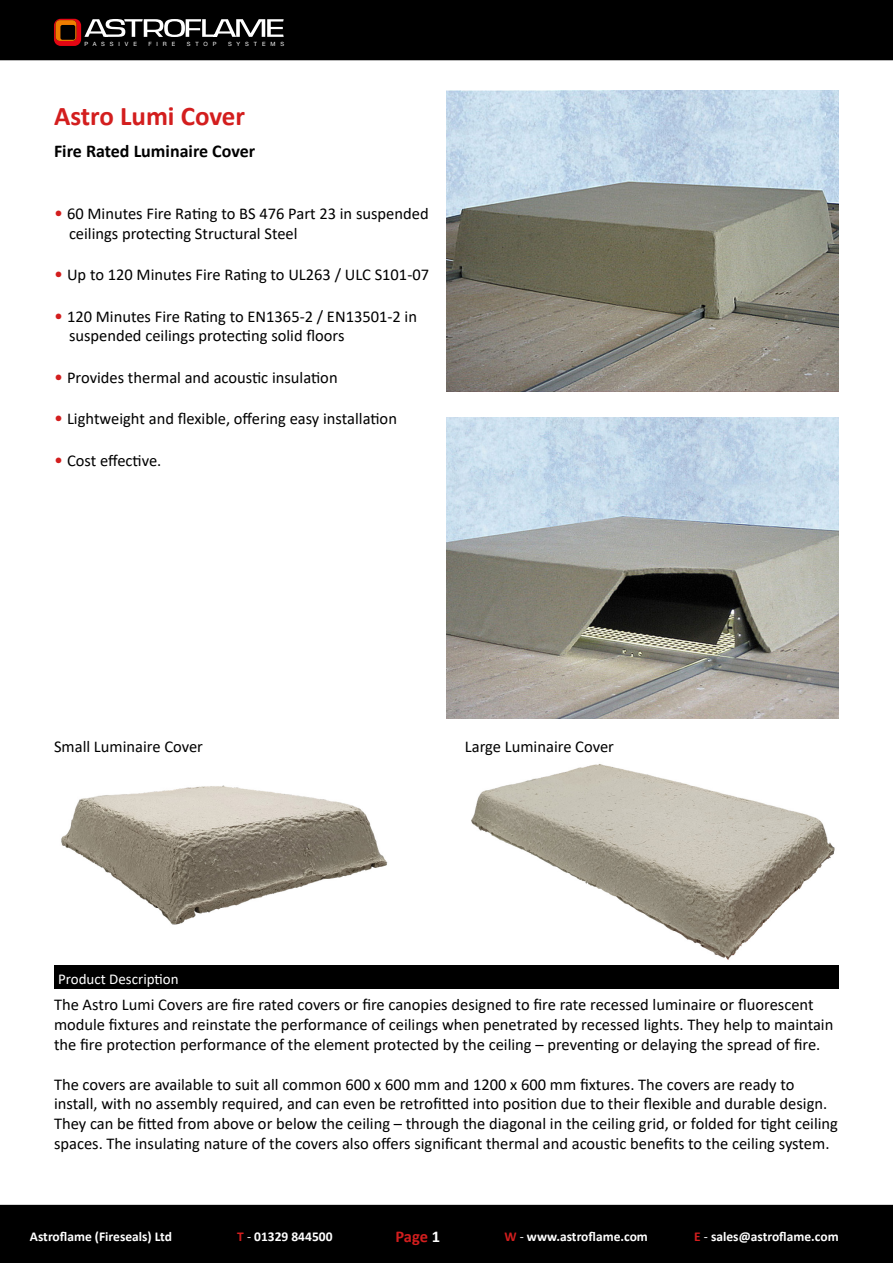
<style>
.page{position:relative;width:893px;height:1263px;background:#fff}
.page>*{position:absolute;margin:0;border:0;box-sizing:border-box;transform-origin:0 0}
.t1{font:700 27px "Calibri";color:#d31e1e}
.t2{font:700 18px "Calibri";color:#000}
.t3{font:16.5px/19.8px "Calibri";color:#000}
.t4{font:700 16.5px "Calibri";color:#d31e1e}
.t5{font:15px "Calibri";color:#fff}
.t6{font:700 13.5px "Calibri";color:#fff}
.t7{font:5.85px "Helvetica Neue";letter-spacing:.84em;color:#fff}
.s1{font-size:18px;color:#d31e1e}
.s2{color:#d31e1e}
.s3{font-weight:400}
.s4{color:#fff}
</style>
<div class="page">
<div style="left:0;top:0;width:893px;height:60px;background:#000"></div>
<div style="left:0;top:1205px;width:893px;height:58px;background:#000"></div>
<svg style="left:54px;top:19px;width:230px;height:27px"></svg>
<img style="left:446px;top:90px;width:393px;height:301px">
<img style="left:446px;top:417px;width:393px;height:301px">
<div style="left:54px;top:965px;width:785px;height:24px;background:#000"></div>
<img style="left:471px;top:764px;width:364px;height:196px">
<img style="left:61px;top:785px;width:327px;height:140px">
<p class="t7" style="left:84px;top:40px;width:54px">PASSIVE</p>
<p class="t7" style="left:148px;top:40px;width:28px">FIRE</p>
<p class="t7" style="left:187px;top:40px;width:31px">STOP</p>
<p class="t7" style="left:228px;top:40px;width:58px">SYSTEMS</p>
<h1 class="t1" style="left:54px;top:97px;width:193px">Astro Lumi Cover</h1>
<p class="t2" style="left:54px;top:139px;width:203px">Fire Rated Luminaire Cover</p>
<p class="t3" style="left:69px;top:203px;width:361px;text-indent:-15px"><span class="s1">•</span> 60 Minutes Fire Rating to BS 476 Part 23 in suspended ceilings protecting Structural Steel</p>
<p class="t3" style="left:54px;top:264px;width:377px"><span class="s1">•</span> Up to 120 Minutes Fire Rating to UL263 / ULC S101-07</p>
<p class="t3" style="left:69px;top:306px;width:350px;text-indent:-15px"><span class="s1">•</span> 120 Minutes Fire Rating to EN1365-2 / EN13501-2 in suspended ceilings protecting solid floors</p>
<p class="t3" style="left:54px;top:367px;width:285px"><span class="s1">•</span> Provides thermal and acoustic insulation</p>
<p class="t3" style="left:54px;top:408px;width:344px"><span class="s1">•</span> Lightweight and flexible, offering easy installation</p>
<p class="t3" style="left:54px;top:450px;width:109px"><span class="s1">•</span> Cost effective.</p>
<p class="t3" style="left:54px;top:736px;width:151px">Small Luminaire Cover</p>
<p class="t3" style="left:465px;top:736px;width:151px">Large Luminaire Cover</p>
<p class="t5" style="left:58px;top:968px;width:122px">Product Description</p>
<p class="t3" style="left:54px;top:994px;width:781px">The Astro Lumi Covers are fire rated covers or fire canopies designed to fire rate recessed luminaire or fluorescent module fixtures and reinstate the performance of ceilings when penetrated by recessed lights. They help to maintain the fire protection performance of the element protected by the ceiling – preventing or delaying the spread of fire.</p>
<p class="t3" style="left:54px;top:1074px;width:785px">The covers are available to suit all common 600 x 600 mm and 1200 x 600 mm fixtures. The covers are ready to install, with no assembly required, and can even be retrofitted into position due to their flexible and durable design.<br>They can be fitted from above or below the ceiling – through the diagonal in the ceiling grid, or folded for tight ceiling spaces. The insulating nature of the covers also offers significant thermal and acoustic benefits to the ceiling system.</p>
<p class="t6" style="left:30px;top:1227px;width:144px">Astroflame (Fireseals) Ltd</p>
<p class="t6" style="left:237px;top:1227px;width:97px"><span class="s2">T</span> <span class="s3">-</span> 01329 844500</p>
<p class="t4" style="left:395px;top:1225px;width:46px">Page <span class="s4">1</span></p>
<p class="t6" style="left:504px;top:1227px;width:145px"><span class="s2">W</span> <span class="s3">-</span> www.astroflame.com</p>
<p class="t6" style="left:694px;top:1227px;width:146px"><span class="s2">E</span> <span class="s3">-</span> sales@astroflame.com</p>
</div>
